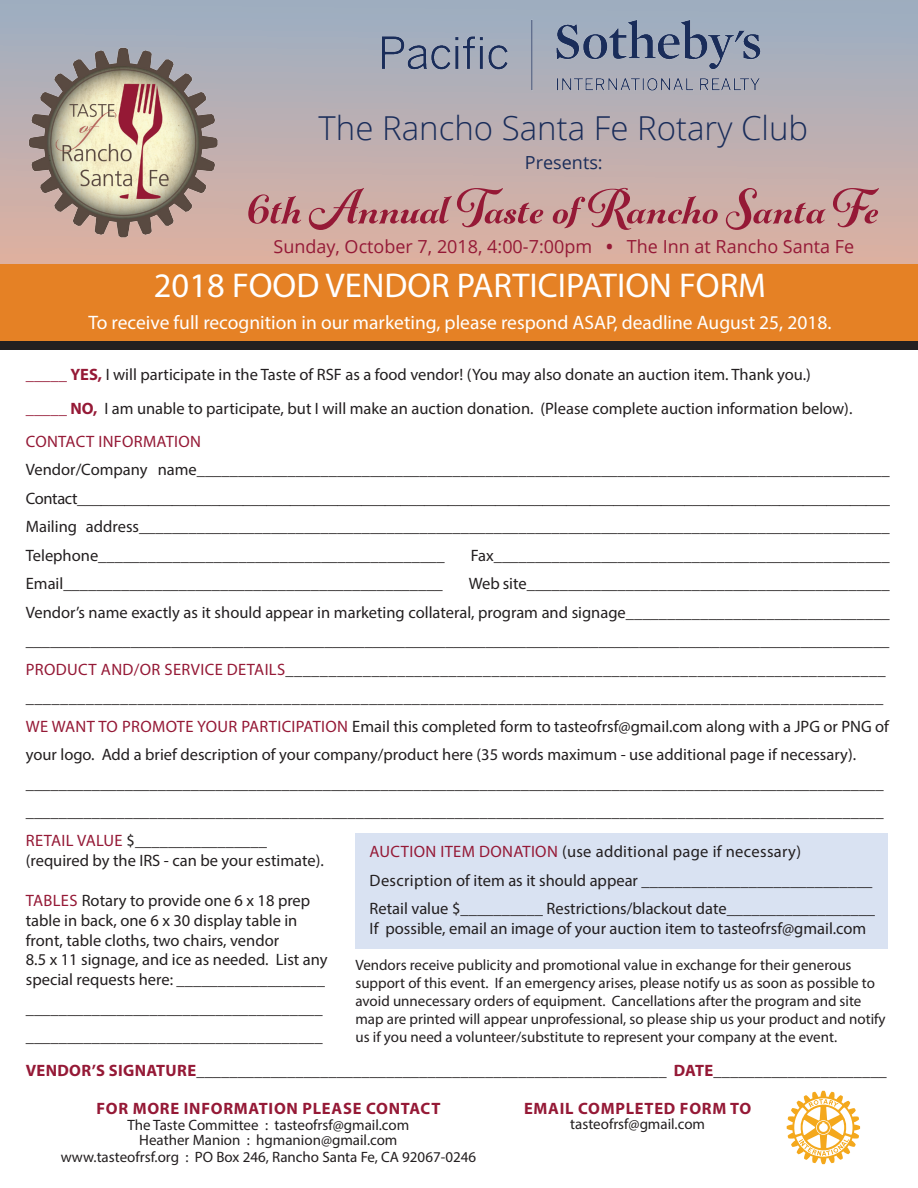
<style>
.page{position:relative;width:918px;height:1188px;background:#fff}
.page>*{position:absolute;margin:0;border:0;box-sizing:border-box;transform-origin:0 0}
.t1{font:700 57px "Gioviale";color:#951936}
.t2{font:34.5px "Myriad Pro";color:#fff}
.t3{font:300 33px "Open Sans";color:#1a2d5a}
.t4{font:19.5px "Myriad Pro";color:#fff}
.t5{font:18px "Open Sans";color:#951936}
.t6{font:18px "Open Sans";color:#1a2d5a}
.t7{font:16.5px/28.5px "Myriad Pro";color:#231f20}
.t8{font:700 16.5px "Myriad Pro";letter-spacing:.045em;color:#951936}
.t9{font:15px/18px "Myriad Pro";color:#231f20;text-align:center}
.s1{font-weight:700}
.s2{color:#951936}
.s3{font-weight:700;color:#951936}
</style>
<div class="page">
<svg style="left:0;top:0;width:918px;height:264px;background:#c2afae"></svg>
<img style="left:6px;top:25px;width:228px;height:228px">
<img style="left:362px;top:0;width:418px;height:121px">
<div style="left:0;top:327px;width:918px;height:23px;background:#231f20"></div>
<div style="left:0;top:264px;width:918px;height:77px;background:#e58125"></div>
<div style="left:355px;top:833px;width:533px;height:115px;background:#d9e2f2"></div>
<svg style="left:787px;top:1091px;width:73px;height:73px"></svg>
<h3 class="t3" style="left:319px;top:105px;width:491px">The Rancho Santa Fe Rotary Club</h3>
<p class="t6" style="left:525px;top:151px;width:79px">Presents:</p>
<h1 class="t1" style="left:248px;top:171px;width:633px">6th Annual Taste of Rancho Santa Fe</h1>
<p class="t5" style="left:273px;top:235px;width:582px">Sunday, October 7, 2018, 4:00-7:00pm <span class="s1">•</span> The Inn at Rancho Santa Fe</p>
<h2 class="t2" style="left:154px;top:264px;width:614px">2018 FOOD VENDOR PARTICIPATION FORM</h2>
<p class="t4" style="left:88px;top:310px;width:745px">To receive full recognition in our marketing, please respond ASAP, deadline August 25, 2018.</p>
<p class="t7" style="left:26px;top:358px;width:828px;line-height:33.2px"><span class="s2">_____</span> <span class="s3">YES,</span> I will participate in the Taste of RSF as a food vendor! (You may also donate an auction item. Thank you.) <span class="s2">_____</span> <span class="s3">NO,</span> I am unable to participate, but I will make an auction donation. (Please complete auction information below).<br><span class="s2">CONTACT INFORMATION</span></p>
<p class="t7" style="left:26px;top:455px;width:866px;text-align:justify">Vendor/Company name____________________________________________________________________________________ Contact_______________________________________________________________________________________________________ Mailing address___________________________________________________________________________________________ Telephone__________________________________________</p>
<p class="t7" style="left:471px;top:541px;width:420px">Fax________________________________________________</p>
<p class="t7" style="left:26px;top:569px;width:866px;text-indent:443px">Web site____________________________________________ Vendor’s name exactly as it should appear in marketing collateral, program and signage________________________________ ___________________________________________________________________________________________________________ <span class="s2">PRODUCT AND/OR SERVICE DETAILS</span>______________________________________________________________________ ____________________________________________________________________________________________________ <span class="s2">WE WANT TO PROMOTE YOUR PARTICIPATION</span> Email this completed form to tasteofrsf@gmail.com along with a JPG or PNG of your logo. Add a brief description of your company/product here (35 words maximum - use additional page if necessary). ________________________________________________________________________________________________________ ________________________________________________________________________________________________________ <span class="s2">RETAIL VALUE</span> $________________</p>
<p class="t7" style="left:26px;top:845px;width:299px">(required by the IRS - can be your estimate).</p>
<p class="t7" style="left:26px;top:569px;width:419px">Email______________________________________________</p>
<p class="t7" style="left:370px;top:837px;width:507px"><span class="s2">AUCTION ITEM DONATION</span> (use additional page if necessary)<br>Description of item as it should appear ____________________________<br>Retail value $__________ Restrictions/blackout date__________________</p>
<p class="t7" style="left:370px;top:914px;width:498px">If possible, email an image of your auction item to tasteofrsf@gmail.com</p>
<p class="t7" style="left:26px;top:890px;width:303px;line-height:19.8px"><span class="s2">TABLES</span> Rotary to provide one 6 x 18 prep table in back, one 6 x 30 display table in front, table cloths, two chairs, vendor<br>8.5 x 11 signage, and ice as needed. List any special requests here: __________________</p>
<p class="t7" style="left:26px;top:994px;width:298px">____________________________________ ____________________________________</p>
<p class="t9" style="left:355px;top:955px;width:532px;text-align:left">Vendors receive publicity and promotional value in exchange for their generous support of this event. If an emergency arises, please notify us as soon as possible to avoid unnecessary orders of equipment. Cancellations after the program and site map are printed will appear unprofessional, so please ship us your product and notify us if you need a volunteer/substitute to represent your company at the event.</p>
<p class="t7" style="left:26px;top:1056px;width:863px"><span class="s3">VENDOR’S SIGNATURE</span>_________________________________________________________ <span class="s3">DATE</span>_____________________</p>
<p class="t8" style="left:96px;top:1097px;width:345px">FOR MORE INFORMATION PLEASE CONTACT</p>
<p class="t9" style="left:127px;top:1117px;width:283px;line-height:15px">The Taste Committee : tasteofrsf@gmail.com<br>Heather Manion : hgmanion@gmail.com</p>
<p class="t9" style="left:61px;top:1147px;width:417px">www.tasteofrsf.org : PO Box 246, Rancho Santa Fe, CA 92067-0246</p>
<p class="t8" style="left:524px;top:1097px;width:229px">EMAIL COMPLETED FORM TO</p>
<p class="t9" style="left:570px;top:1114px;width:136px">tasteofrsf@gmail.com</p>
</div>
